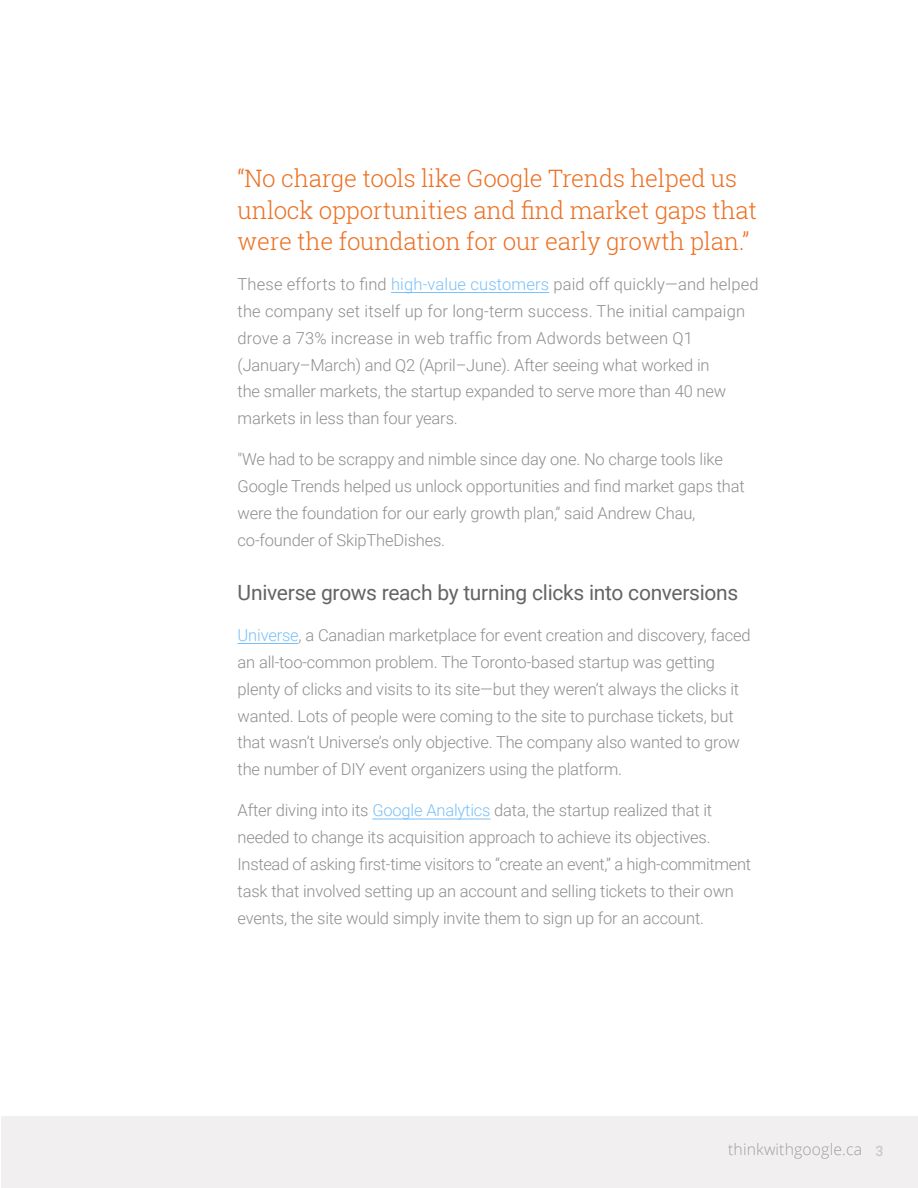
<style>
.page{position:relative;width:918px;height:1188px;background:#fff}
.page>*{position:absolute;margin:0;border:0;box-sizing:border-box;transform-origin:0 0}
.t1{font:300 24px/31.5px "Roboto Slab";letter-spacing:-.01em;color:#ec7023}
.t2{font:21px "Roboto";letter-spacing:-.015em;color:#646464}
.t3{font:300 16.5px/27px "Roboto";letter-spacing:-.01em;color:#8e8e8e}
.t4{font:300 16.5px/27px "Roboto";letter-spacing:.01em;color:#8e8e8e}
.t5{font:300 15.75px "Open Sans";letter-spacing:.01em;color:#9e9e9e}
.s1{color:#7ac0f8}
.s2{font-family:"Roboto";font-weight:500;font-size:14.25px;color:#c9c9c9}
</style>
<div class="page">
<div style="left:2px;top:1116px;width:916px;height:72px;background:#f1eff0"></div>
<hr style="left:391px;top:292px;width:158px;height:1px;background:#7ac0f8">
<hr style="left:238px;top:643px;width:61px;height:1px;background:#7ac0f8">
<hr style="left:372px;top:819px;width:118px;height:1px;background:#7ac0f8">
<h1 class="t1" style="left:238px;top:162px;width:521px">“No charge tools like Google Trends helped us unlock opportunities and find market gaps that were the foundation for our early growth plan.”</h1>
<p class="t4" style="left:238px;top:270px;width:523px">These efforts to find <span class="s1">high-value customers</span> paid off quickly—and helped the company set itself up for long-term success. The initial campaign drove a 73% increase in web traffic from Adwords between Q1 (January–March) and Q2 (April–June). After seeing what worked in<br>the smaller markets, the startup expanded to serve more than 40 new markets in less than four years.</p>
<p class="t3" style="left:238px;top:445px;width:509px">"We had to be scrappy and nimble since day one. No charge tools like Google Trends helped us unlock opportunities and find market gaps that were the foundation for our early growth plan,” said Andrew Chau, co-founder of SkipTheDishes.</p>
<p class="t2" style="left:238px;top:578px;width:502px">Universe grows reach by turning clicks into conversions</p>
<p class="t3" style="left:238px;top:621px;width:514px"><span class="s1">Universe</span>, a Canadian marketplace for event creation and discovery, faced an all-too-common problem. The Toronto-based startup was getting plenty of clicks and visits to its site—but they weren’t always the clicks it wanted. Lots of people were coming to the site to purchase tickets, but that wasn’t Universe’s only objective. The company also wanted to grow the number of DIY event organizers using the platform.</p>
<p class="t3" style="left:238px;top:796px;width:515px">After diving into its <span class="s1">Google Analytics</span> data, the startup realized that it needed to change its acquisition approach to achieve its objectives.<br>Instead of asking first-time visitors to “create an event,” a high-commitment task that involved setting up an account and selling tickets to their own events, the site would simply invite them to sign up for an account.</p>
<p class="t5" style="left:728px;top:1139px;width:157px">thinkwithgoogle.ca <span class="s2">3</span></p>
</div>
